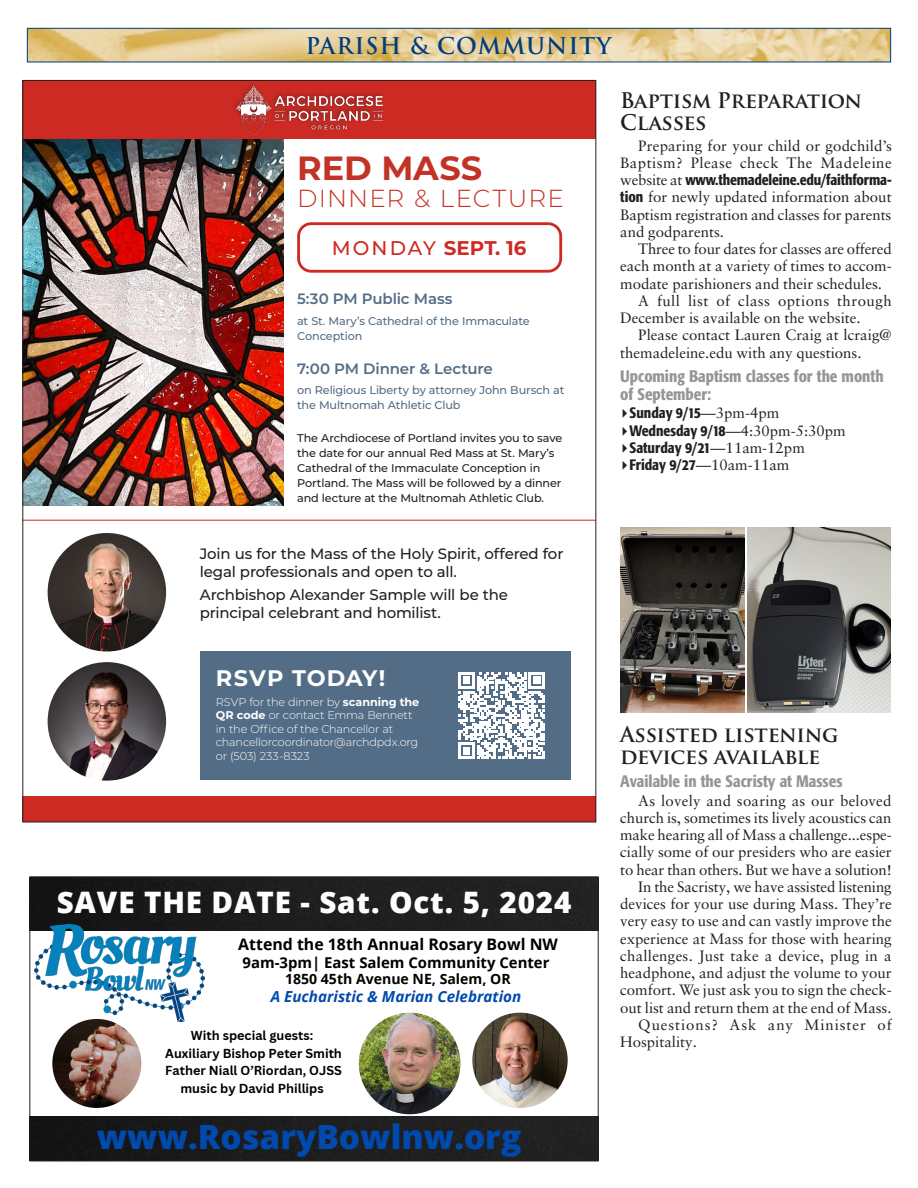
<style>
.page{position:relative;width:918px;height:1188px;background:#fff}
.page>*{position:absolute;margin:0;border:0;box-sizing:border-box;transform-origin:0 0}
.t1{font:700 33.6px "Montserrat";letter-spacing:-.005em;color:#c23326}
.t2{font:800 33.45px "Open Sans";color:#004aad}
.t3{font:800 29.55px "Open Sans";letter-spacing:.03em;color:#fefefd}
.t4{font:300 24.6px "Montserrat";letter-spacing:.04em;color:#c23326}
.section_headers{font:700 22.5px "Trajan Pro";letter-spacing:.04em;color:#013d7d}
.t5{font:700 22.5px "Montserrat";letter-spacing:.045em;color:#fff}
.article_head_trajan{font:700 21px/22.5px "Trajan Pro";letter-spacing:-.01em;color:#231f20}
.t6{font:700 19.8px "Montserrat";letter-spacing:.005em;color:#ce2a24}
.body_subhead{font:500 condensed 16.5px/18px "Formata";color:#939598}
.article_subhead{font:500 condensed 16.5px "Formata";color:#939598}
.t7{font:700 15.9px "Open Sans";color:#000}
.t8{font:italic 700 15.15px "Open Sans";color:#004aad}
.body_copy{font:15px/17.2px "Sabon LT Pro";color:#231f20;text-align:justify}
.t9{font:500 15px/18px "Montserrat";letter-spacing:-.015em;color:#231f20}
.t10{font:500 condensed 15px "Formata";color:#231f20}
.body_copy-2{font:15px/17.2px "Sabon LT Pro";letter-spacing:.06em;color:#231f20}
.t11{font:600 15px "Montserrat";letter-spacing:-.01em;color:#546d86}
.t12{font:700 14.85px "Open Sans";color:#000}
.t13{font:700 14.1px "Open Sans";color:#000}
.t14{font:700 12.75px/17.7px "Canva Sans";color:#000;text-align:center}
.t15{font:500 11.25px/15px "Montserrat";letter-spacing:-.015em;color:#231f20}
.t16{font:300 11.25px/13.5px "Montserrat";letter-spacing:-.015em;color:#fff}
.t17{font:500 11.25px/15px "Montserrat";letter-spacing:-.015em;color:#546d86}
.s1{font-weight:500}
.s2{font-weight:700}
.s3{font-family:"Formata";font-weight:500;font-stretch:condensed}
.s4{font-family:"Lucida Grande";font-weight:400;font-stretch:normal}
.s5{font-family:"Sabon LT Pro";font-weight:400;font-stretch:normal}
.s6{font-family:"Lucida Grande"}
</style>
<div class="page">
<svg style="left:27px;top:28px;width:864px;height:35px;background:#dac694"></svg>
<div style="left:299px;top:27px;width:322px;height:36px;background:#fff;opacity:.75"></div>
<img style="left:32px;top:879px;width:564px;height:51px">
<img style="left:32px;top:1116px;width:564px;height:43px">
<img style="left:52px;top:1019px;width:89px;height:89px;border-radius:44px">
<img style="left:35px;top:925px;width:169px;height:97px">
<img style="left:472px;top:1013px;width:96px;height:95px;border-radius:48px">
<img style="left:359px;top:1013px;width:101px;height:101px;border-radius:51px">
<div style="left:30px;top:877px;width:568px;height:284px;border:1px solid #231f20"></div>
<img style="left:25px;top:139px;width:258px;height:366px">
<div style="left:23px;top:80px;width:573px;height:59px;background:#ce2a24"></div>
<hr style="left:23px;top:520px;width:573px;height:1px;background:#cc2c27">
<div style="left:200px;top:652px;width:371px;height:128px;background:#546d86"></div>
<svg style="left:458px;top:672px;width:87px;height:87px"></svg>
<div style="left:23px;top:797px;width:573px;height:25px;background:#ce2a24"></div>
<img style="left:234px;top:84px;width:150px;height:52px">
<img style="left:48px;top:662px;width:118px;height:119px;border-radius:59px">
<img style="left:48px;top:533px;width:118px;height:119px;border-radius:59px">
<div style="left:297px;top:222px;width:265px;height:51px;border:3px solid #ce2a24;border-radius:13px"></div>
<img style="left:620px;top:527px;width:125px;height:186px">
<img style="left:748px;top:528px;width:142px;height:185px">
<p class="section_headers" style="left:305px;top:31px;width:308px">PARISH &amp; COMMUNITY</p>
<p class="t1" style="left:297px;top:144px;width:186px">RED MASS</p>
<p class="t4" style="left:297px;top:182px;width:268px">DINNER &amp; LECTURE</p>
<p class="t6" style="left:332px;top:234px;width:196px"><span class="s1">MONDAY</span> SEPT. 16</p>
<p class="t11" style="left:297px;top:288px;width:157px">5:30 PM Public Mass</p>
<p class="t17" style="left:297px;top:313px;width:234px">at St. Mary’s Cathedral of the Immaculate<br>Conception</p>
<p class="t11" style="left:297px;top:358px;width:197px">7:00 PM Dinner &amp; Lecture</p>
<p class="t17" style="left:297px;top:382px;width:269px">on Religious Liberty by attorney John Bursch at the Multnomah Athletic Club</p>
<p class="t15" style="left:297px;top:430px;width:267px">The Archdiocese of Portland invites you to save the date for our annual Red Mass at St. Mary’s Cathedral of the Immaculate Conception in Portland. The Mass will be followed by a dinner and lecture at the Multnomah Athletic Club.</p>
<p class="t9" style="left:200px;top:545px;width:365px">Join us for the Mass of the Holy Spirit, offered for legal professionals and open to all.</p>
<p class="t9" style="left:200px;top:585px;width:310px">Archbishop Alexander Sample will be the principal celebrant and homilist.</p>
<p class="t5" style="left:216px;top:662px;width:171px">RSVP TODAY!</p>
<p class="t16" style="left:216px;top:695px;width:205px">RSVP for the dinner by <span class="s2">scanning the<br>QR code</span> or contact Emma Bennett in the Office of the Chancellor at chancellorcoordinator@archdpdx.org or (503) 233-8323</p>
<p class="t3" style="left:57px;top:880px;width:516px">SAVE THE DATE - Sat. Oct. 5, 2024</p>
<p class="t7" style="left:238px;top:933px;width:321px">Attend the 18th Annual Rosary Bowl NW</p>
<p class="t12" style="left:243px;top:952px;width:308px">9am-3pm| East Salem Community Center</p>
<p class="t13" style="left:285px;top:969px;width:227px">1850 45th Avenue NE, Salem, OR</p>
<p class="t8" style="left:271px;top:986px;width:252px">A Eucharistic &amp; Marian Celebration</p>
<p class="t14" style="left:165px;top:1027px;width:178px">With special guests:<br>Auxiliary Bishop Peter Smith<br>Father Niall O’Riordan, OJSS music by David Phillips</p>
<p class="t2" style="left:97px;top:1111px;width:426px">www.RosaryBowlnw.org</p>
<p class="article_head_trajan" style="left:620px;top:89px;width:243px">Baptism Preparation<br>Classes</p>
<p class="body_copy" style="left:620px;top:136px;width:273px;text-indent:18px">Preparing for your child or godchild’s Baptism? Please check The Madeleine website at <span class="s3">www.themadeleine.edu/faithforma&shy;tion</span> for newly updated information about Baptism registration and classes for parents and godparents.</p>
<p class="body_copy" style="left:620px;top:240px;width:273px;text-indent:18px">Three to four dates for classes are offered each month at a variety of times to accom&shy;modate parishioners and their schedules.</p>
<p class="body_copy" style="left:620px;top:292px;width:273px;text-indent:18px">A full list of class options through<br>December is available on the website.</p>
<p class="body_copy" style="left:620px;top:326px;width:273px;text-indent:18px">Please contact Lauren Craig at lcraig@ themadeleine.edu with any questions.</p>
<p class="body_subhead" style="left:620px;top:367px;width:265px">Upcoming Baptism classes for the month of September:</p>
<p class="t10" style="left:620px;top:404px;width:160px"><span class="s4">▸</span>Sunday 9/15<span class="s5">—3pm-4pm</span></p>
<p class="body_copy" style="left:620px;top:421px;width:227px"><span class="s6">▸</span><span class="s3">Wednesday 9/18</span>—4:30pm-5:30pm</p>
<p class="t10" style="left:620px;top:438px;width:186px"><span class="s4">▸</span>Saturday 9/21<span class="s5">—11am-12pm</span></p>
<p class="t10" style="left:620px;top:456px;width:171px"><span class="s4">▸</span>Friday 9/27<span class="s5">—10am-11am</span></p>
<p class="article_head_trajan" style="left:620px;top:723px;width:220px">Assisted listening devices available</p>
<p class="article_subhead" style="left:620px;top:771px;width:224px">Available in the Sacristy at Masses</p>
<p class="body_copy" style="left:620px;top:791px;width:273px;text-indent:18px">As lovely and soaring as our beloved church is, sometimes its lively acoustics can make hearing all of Mass a challenge...espe&shy;cially some of our presiders who are easier to hear than others. But we have a solution!</p>
<p class="body_copy" style="left:620px;top:878px;width:273px;text-indent:18px">In the Sacristy, we have assisted listening devices for your use during Mass. They’re very easy to use and can vastly improve the experience at Mass for those with hearing challenges. Just take a device, plug in a headphone, and adjust the volume to your comfort. We just ask you to sign the check&shy;out list and return them at the end of Mass.</p>
<p class="body_copy-2" style="left:620px;top:1016px;width:273px;text-indent:18px">Questions? Ask any Minister of<br>Hospitality.</p>
</div>
